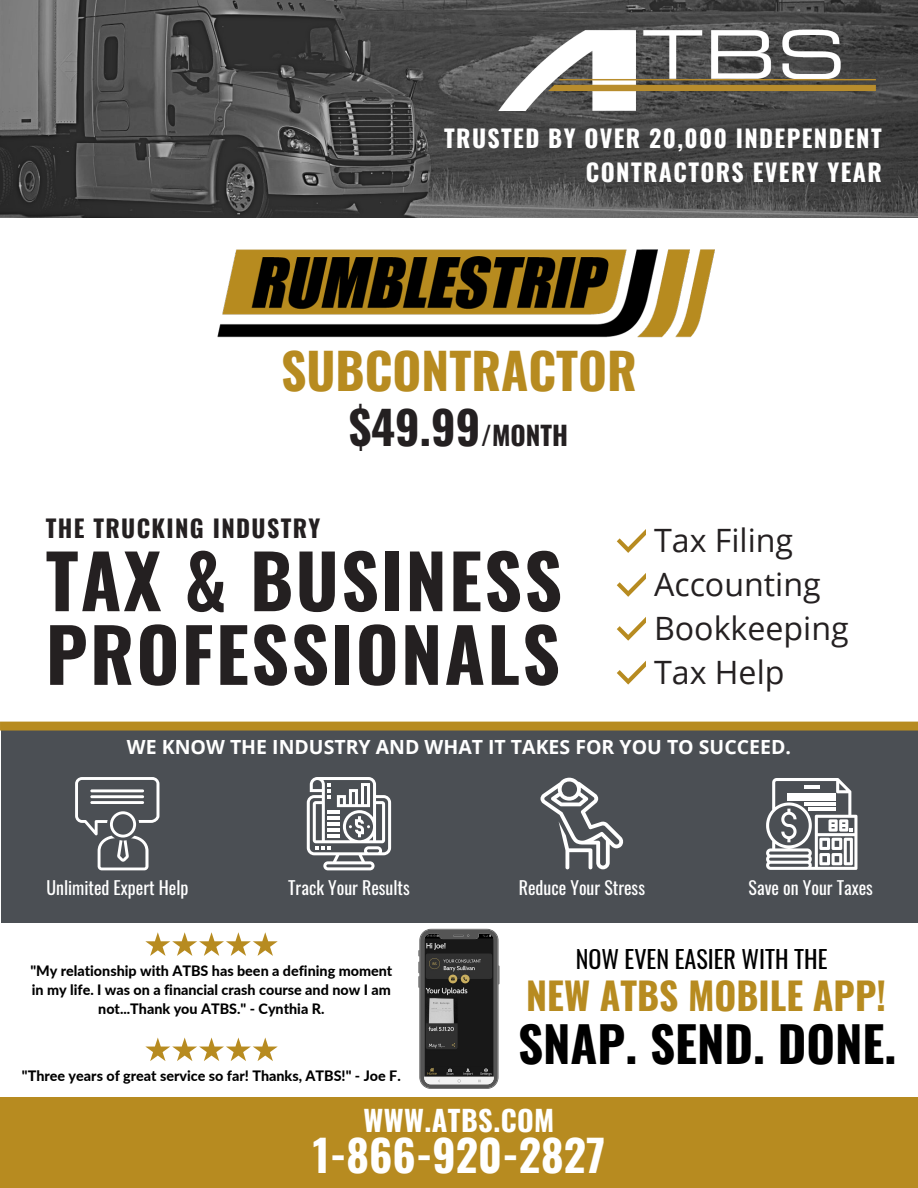
<style>
.page{position:relative;width:918px;height:1188px;background:#fff}
.page>*{position:absolute;margin:0;border:0;box-sizing:border-box;transform-origin:0 0}
.t1{font:700 73.65px/73.7px "Oswald";letter-spacing:.03em;color:#242021}
.t2{font:700 49.5px "Oswald";color:#b78b20}
.t3{font:700 48.9px "Oswald";color:#000}
.t4{font:700 45.75px "Oswald";color:#242021}
.t5{font:700 43.35px "Oswald";color:#fff}
.t6{font:700 37.5px "Oswald";color:#b78b20}
.t7{font:32.1px/44px "Open Sans";color:#242021}
.t8{font:700 28.5px "Oswald";letter-spacing:.015em;color:#fff}
.t9{font:24.15px "Oswald";color:#000}
.t10{font:700 24px/33.8px "Oswald";letter-spacing:.055em;color:#fff;text-align:right}
.t11{font:700 24px "Oswald";letter-spacing:.055em;color:#242021}
.t12{font:700 19.5px "Open Sans";color:#fff}
.t13{font:17.85px "Oswald";color:#fff}
.t14{font:800 14.4px/19.2px "Lato";color:#000;text-align:center}
.s1{font-size:26.1px}
</style>
<div class="page">
<div style="left:1px;top:724px;width:916px;height:198px;background:#4b4f54"></div>
<svg style="left:0;top:0;width:917px;height:217px;background:#4c4c4c"></svg>
<img style="left:499px;top:30px;width:377px;height:81px">
<svg style="left:0;top:722px;width:918px;height:9px;background:#b18722"></svg>
<div style="left:0;top:1097px;width:918px;height:91px;background:#b78b20"></div>
<svg style="left:766px;top:778px;width:91px;height:92px"></svg>
<hr style="left:804px;top:786px;width:15px;height:3px;background:#fff">
<hr style="left:787px;top:793px;width:49px;height:3px;background:#fff">
<hr style="left:787px;top:798px;width:49px;height:3px;background:#fff">
<hr style="left:804px;top:802px;width:32px;height:4px;background:#fff">
<hr style="left:809px;top:807px;width:27px;height:3px;background:#fff">
<svg style="left:75px;top:777px;width:84px;height:93px"></svg>
<svg style="left:541px;top:778px;width:83px;height:91px"></svg>
<svg style="left:419px;top:929px;width:81px;height:160px;background:#464645"></svg>
<svg style="left:145px;top:932px;width:133px;height:24px"></svg>
<svg style="left:145px;top:1038px;width:133px;height:23px"></svg>
<svg style="left:617px;top:529px;width:29px;height:24px"></svg>
<svg style="left:617px;top:573px;width:29px;height:24px"></svg>
<svg style="left:617px;top:617px;width:29px;height:24px"></svg>
<svg style="left:617px;top:660px;width:29px;height:25px"></svg>
<img style="left:217px;top:249px;width:498px;height:89px">
<svg style="left:307px;top:777px;width:84px;height:93px"></svg>
<h3 class="t10" style="left:444px;top:120px;width:439px">TRUSTED BY OVER 20,000 INDEPENDENT<br>CONTRACTORS EVERY YEAR</h3>
<h2 class="t2" style="left:281px;top:332px;width:357px">SUBCONTRACTOR</h2>
<h3 class="t4" style="left:349px;top:391px;width:221px">$49.99<span class="s1">/MONTH</span></h3>
<h3 class="t11" style="left:46px;top:509px;width:276px">THE TRUCKING INDUSTRY</h3>
<h1 class="t1" style="left:46px;top:541px;width:518px">TAX &amp; BUSINESS<br>PROFESSIONALS</h1>
<h3 class="t7" style="left:654px;top:518px;width:196px">Tax Filing<br>Accounting<br>Bookkeeping<br>Tax Help</h3>
<h3 class="t12" style="left:127px;top:733px;width:666px">WE KNOW THE INDUSTRY AND WHAT IT TAKES FOR YOU TO SUCCEED.</h3>
<p class="t13" style="left:47px;top:873px;width:143px">Unlimited Expert Help</p>
<p class="t13" style="left:288px;top:873px;width:123px">Track Your Results</p>
<p class="t13" style="left:519px;top:873px;width:128px">Reduce Your Stress</p>
<p class="t13" style="left:749px;top:873px;width:126px">Save on Your Taxes</p>
<p class="t14" style="left:30px;top:961px;width:363px">"My relationship with ATBS has been a defining moment in my life. I was on a financial crash course and now I am not...Thank you ATBS." - Cynthia R.</p>
<p class="t14" style="left:22px;top:1066px;width:380px">"Three years of great service so far! Thanks, ATBS!" - Joe F.</p>
<h3 class="t9" style="left:576px;top:940px;width:253px">NOW EVEN EASIER WITH THE</h3>
<h3 class="t6" style="left:526px;top:966px;width:361px">NEW ATBS MOBILE APP!</h3>
<h3 class="t3" style="left:518px;top:1006px;width:380px">SNAP. SEND. DONE.</h3>
<h3 class="t8" style="left:364px;top:1098px;width:192px">WWW.ATBS.COM</h3>
<h3 class="t5" style="left:313px;top:1121px;width:294px">1-866-920-2827</h3>
</div>
